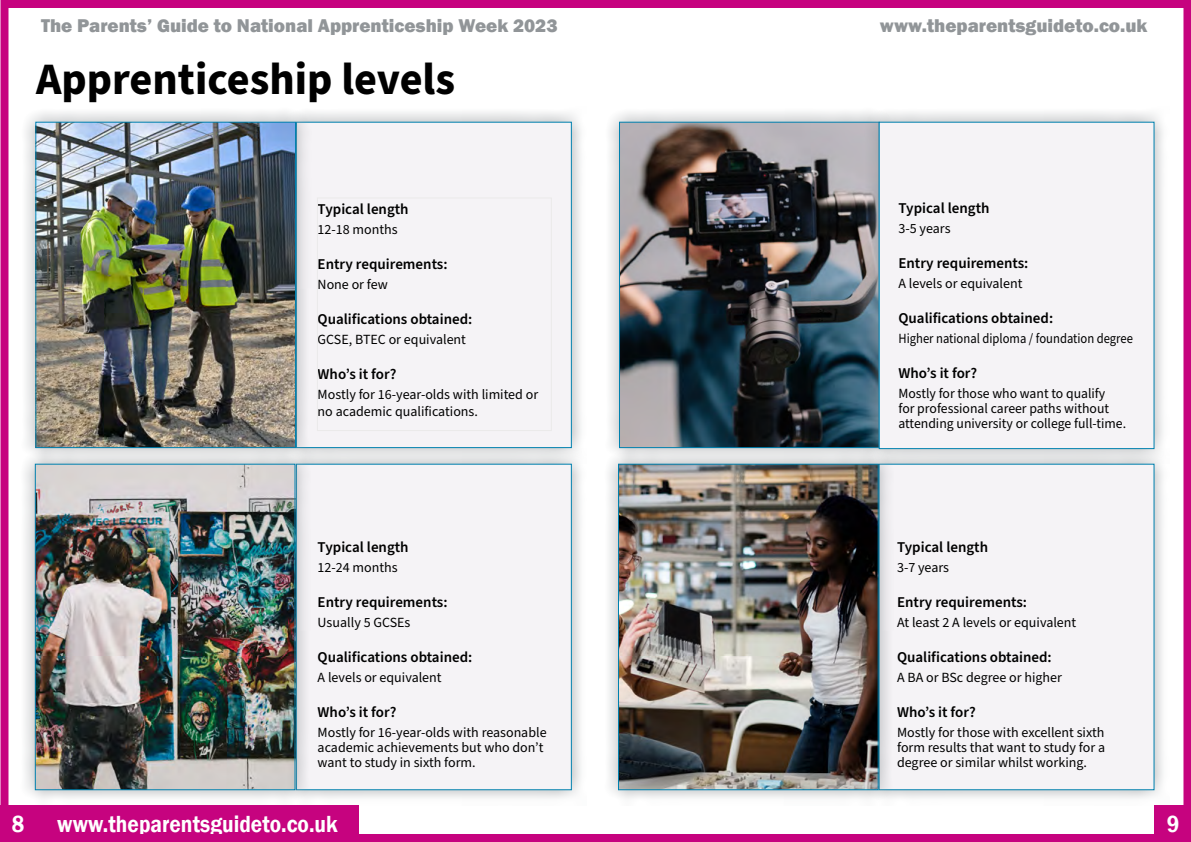
<style>
.page{position:relative;width:1191px;height:842px;background:#fff}
.page>*{position:absolute;margin:0;border:0;box-sizing:border-box;transform-origin:0 0}
.chapter_headings{font:700 45px "Source Sans Pro";color:#000}
.t1{font:600 24px "Franklin Gothic";color:#fff;scale:.89 1}
.t2{font:800 19px "Franklin Gothic";color:#919598}
.first_paragraph{font:600 15px "Source Sans Pro";color:#000}
._02_main_text{font:14px/15px "Source Sans Pro";color:#000}
._02_main_text-2{font:14px "Source Sans Pro";color:#000;scale:.9 1}
</style>
<div class="page">
<div style="left:1155px;top:806px;width:36px;height:36px;background:#c6037f"></div>
<div style="left:0;top:806px;width:36px;height:36px;background:#c6037f"></div>
<div style="left:36px;top:806px;width:323px;height:36px;background:#c6037f"></div>
<div style="left:0;top:0;width:1191px;height:842px;border:8px solid #c6037f"></div>
<div style="left:280px;top:107px;width:307px;height:357px;background:#919598;opacity:.75"></div>
<div style="left:296px;top:122px;width:276px;height:326px;background:#f5f3f6;border:1px solid #0081af"></div>
<div style="left:20px;top:107px;width:291px;height:357px;background:#919598;opacity:.75"></div>
<img style="left:37px;top:124px;width:257px;height:322px">
<div style="left:35px;top:122px;width:261px;height:326px;border:1px solid #0081af"></div>
<div style="left:317px;top:198px;width:234px;height:233px;border:1px solid #ebeaea"></div>
<div style="left:280px;top:449px;width:307px;height:357px;background:#919598;opacity:.75"></div>
<div style="left:296px;top:464px;width:276px;height:326px;background:#f5f3f6;border:1px solid #0081af"></div>
<div style="left:19px;top:449px;width:292px;height:357px;background:#919598;opacity:.75"></div>
<img style="left:37px;top:466px;width:256px;height:322px">
<div style="left:35px;top:464px;width:260px;height:326px;border:1px solid #0081af"></div>
<div style="left:603px;top:107px;width:292px;height:357px;background:#919598;opacity:.75"></div>
<img style="left:621px;top:124px;width:242px;height:322px">
<div style="left:863px;top:107px;width:307px;height:357px;background:#919598;opacity:.75"></div>
<div style="left:878px;top:122px;width:276px;height:327px;background:#f5f3f6"></div>
<div style="left:863px;top:449px;width:307px;height:357px;background:#919598;opacity:.75"></div>
<div style="left:878px;top:464px;width:276px;height:326px;background:#f5f3f6"></div>
<div style="left:602px;top:449px;width:292px;height:357px;background:#919598;opacity:.75"></div>
<img style="left:620px;top:466px;width:256px;height:322px">
<div style="left:618px;top:464px;width:260px;height:326px;border:1px solid #0081af"></div>
<h3 class="t2" style="left:41px;top:13px;width:518px">The Parents’ Guide to National Apprenticeship Week 2023</h3>
<h3 class="t2" style="left:880px;top:13px;width:269px">www.theparentsguideto.co.uk</h3>
<p class="chapter_headings" style="left:36px;top:49px;width:420px">Apprenticeship levels</p>
<p class="first_paragraph" style="left:318px;top:199px;width:93px">Typical length</p>
<p class="_02_main_text" style="left:318px;top:222px;width:82px">12-18 months</p>
<p class="first_paragraph" style="left:318px;top:254px;width:131px">Entry requirements:</p>
<p class="_02_main_text" style="left:318px;top:277px;width:72px">None or few</p>
<p class="first_paragraph" style="left:318px;top:309px;width:156px">Qualifications obtained:</p>
<p class="_02_main_text" style="left:318px;top:332px;width:150px">GCSE, BTEC or equivalent</p>
<p class="first_paragraph" style="left:318px;top:364px;width:80px">Who’s it for?</p>
<p class="_02_main_text" style="left:318px;top:386px;width:222px;line-height:17px">Mostly for 16-year-olds with limited or no academic qualifications.</p>
<p class="first_paragraph" style="left:318px;top:537px;width:93px">Typical length</p>
<p class="_02_main_text" style="left:318px;top:560px;width:82px">12-24 months</p>
<p class="first_paragraph" style="left:318px;top:592px;width:131px">Entry requirements:</p>
<p class="_02_main_text" style="left:318px;top:615px;width:94px">Usually 5 GCSEs</p>
<p class="first_paragraph" style="left:318px;top:647px;width:156px">Qualifications obtained:</p>
<p class="_02_main_text" style="left:318px;top:670px;width:125px">A levels or equivalent</p>
<p class="first_paragraph" style="left:318px;top:702px;width:80px">Who’s it for?</p>
<p class="_02_main_text" style="left:318px;top:725px;width:230px">Mostly for 16-year-olds with reasonable academic achievements but who don’t want to study in sixth form.</p>
<p class="first_paragraph" style="left:898px;top:198px;width:93px">Typical length</p>
<p class="_02_main_text" style="left:898px;top:221px;width:54px">3-5 years</p>
<p class="first_paragraph" style="left:898px;top:253px;width:131px">Entry requirements:</p>
<p class="_02_main_text" style="left:898px;top:276px;width:125px">A levels or equivalent</p>
<p class="first_paragraph" style="left:898px;top:308px;width:156px">Qualifications obtained:</p>
<p class="_02_main_text-2" style="left:898px;top:329px;width:262px">Higher national diploma / foundation degree</p>
<p class="first_paragraph" style="left:898px;top:363px;width:80px">Who’s it for?</p>
<p class="_02_main_text" style="left:898px;top:386px;width:229px">Mostly for those who want to qualify<br>for professional career paths without attending university or college full-time.</p>
<p class="first_paragraph" style="left:897px;top:537px;width:93px">Typical length</p>
<p class="_02_main_text" style="left:897px;top:560px;width:54px">3-7 years</p>
<p class="first_paragraph" style="left:897px;top:592px;width:131px">Entry requirements:</p>
<p class="_02_main_text" style="left:897px;top:615px;width:181px">At least 2 A levels or equivalent</p>
<p class="first_paragraph" style="left:897px;top:647px;width:156px">Qualifications obtained:</p>
<p class="_02_main_text" style="left:897px;top:670px;width:166px">A BA or BSc degree or higher</p>
<p class="first_paragraph" style="left:897px;top:702px;width:80px">Who’s it for?</p>
<p class="_02_main_text" style="left:897px;top:725px;width:210px;text-align:justify">Mostly for those with excellent sixth form results that want to study for a degree or similar whilst working.</p>
<h2 class="t1" style="left:12px;top:809px;width:16px">8</h2>
<h2 class="t1" style="left:57px;top:809px;width:317px">www.theparentsguideto.co.uk</h2>
<h2 class="t1" style="left:1166px;top:809px;width:16px">9</h2>
</div>
